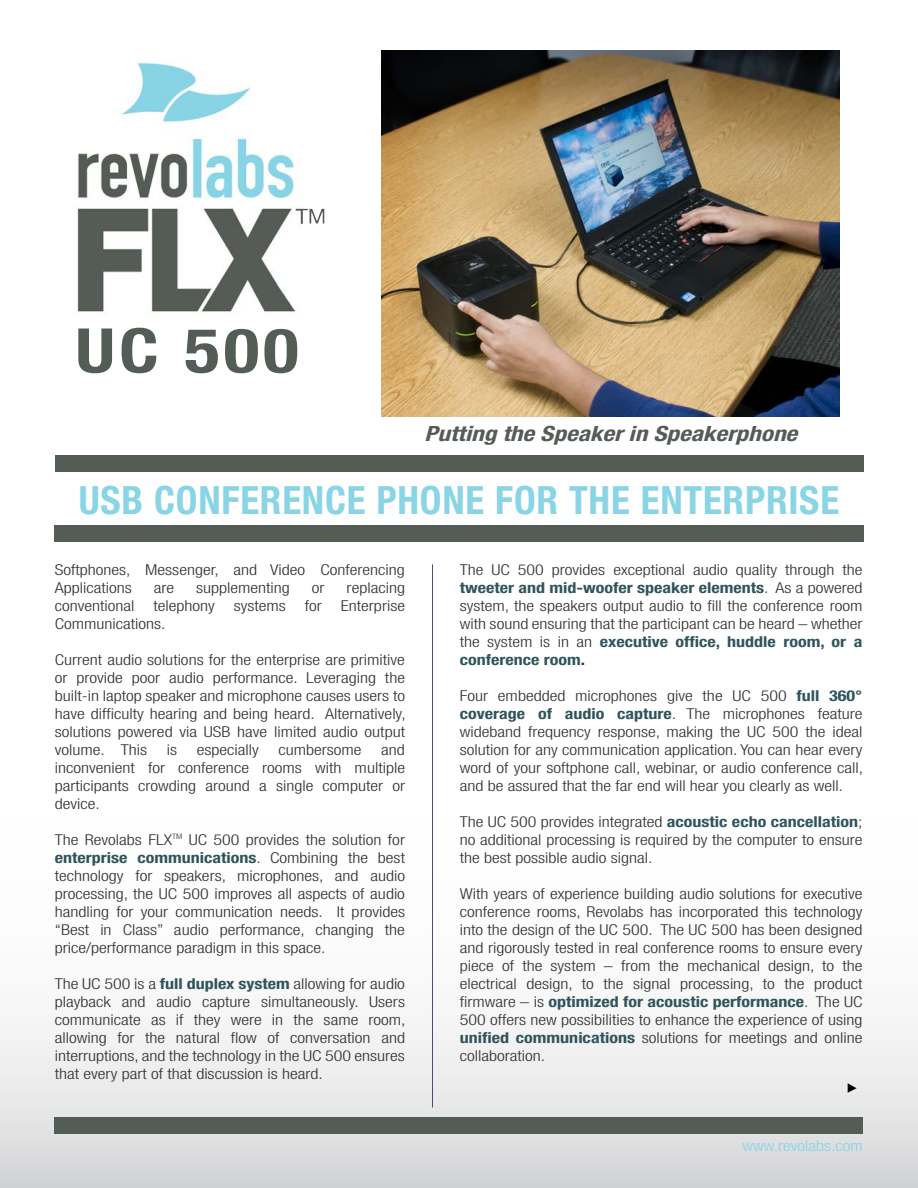
<style>
.page{position:relative;width:918px;height:1188px;background:#fff}
.page>*{position:absolute;margin:0;border:0;box-sizing:border-box;transform-origin:0 0}
.t1{font:700 condensed 61.5px "Helvetica Neue LT Std";color:#545c56;scale:1.2 1}
.t2{font:700 condensed 39px "Helvetica Neue LT Std";letter-spacing:.02em;color:#89d4e5}
.t3{font:italic 700 condensed 21px "Helvetica Neue LT Std";color:#555c56;scale:1.2 1}
.t4{font:300 condensed 15px/18px "Helvetica Neue LT Std";color:#333;text-align:justify;scale:1.2 1}
.t5{font:300 condensed 15px "Helvetica Neue LT Std";color:#88d4e6;scale:1.2 1}
.s1{font-weight:700;color:#2f545c}
.s2{font-weight:700}
</style>
<div class="page">
<img style="left:77px;top:62px;width:248px;height:251px">
<svg style="left:0;top:1013px;width:918px;height:175px"></svg>
<div style="left:54px;top:526px;width:810px;height:16px;background:#545c56"></div>
<div style="left:54px;top:1118px;width:808px;height:16px;background:#545c56"></div>
<div style="left:56px;top:456px;width:808px;height:16px;background:#545c56"></div>
<hr style="left:432px;top:564px;width:1px;height:543px;background:#554a6e">
<svg style="left:848px;top:1083px;width:9px;height:10px"></svg>
<img style="left:382px;top:50px;width:458px;height:367px">
<p class="t1" style="left:75px;top:313px;width:188px">UC 500</p>
<p class="t3" style="left:424px;top:421px;width:312px">Putting the Speaker in Speakerphone</p>
<p class="t2" style="left:79px;top:476px;width:762px">USB CONFERENCE PHONE FOR THE ENTERPRISE</p>
<p class="t4" style="left:55px;top:561px;width:293px">Softphones, Messenger, and Video Conferencing<br>Applications</p>
<p class="t4" style="left:154px;top:579px;width:18px">are</p>
<p class="t4" style="left:196px;top:579px;width:80px">supplementing</p>
<p class="t4" style="left:312px;top:579px;width:12px">or</p>
<p class="t4" style="left:347px;top:579px;width:50px">replacing</p>
<p class="t4" style="left:55px;top:597px;width:68px">conventional</p>
<p class="t4" style="left:153px;top:597px;width:53px">telephony</p>
<p class="t4" style="left:234px;top:597px;width:45px">systems</p>
<p class="t4" style="left:305px;top:597px;width:16px">for</p>
<p class="t4" style="left:341px;top:597px;width:55px">Enterprise</p>
<p class="t4" style="left:55px;top:615px;width:94px">Communications.</p>
<p class="t4" style="left:55px;top:651px;width:294px">Current audio solutions for the enterprise are primitive or provide poor audio performance. Leveraging the built-in laptop speaker and microphone causes users to have difficulty hearing and being heard. Alternatively, solutions powered via USB have limited audio output volume. This</p>
<p class="t4" style="left:55px;top:741px;width:293px;text-indent:326px">and inconvenient for conference rooms with multiple participants crowding around a single computer or device.</p>
<p class="t4" style="left:55px;top:831px;width:293px">The Revolabs FLX<sup>TM</sup> UC 500 provides the solution for <span class="s1">enterprise communications</span>. Combining the best technology for speakers, microphones, and audio processing, the UC 500 improves all aspects of audio handling for your communication needs. It provides “Best in Class” audio performance, changing the price/performance paradigm in this space.</p>
<p class="t4" style="left:55px;top:975px;width:294px">The UC 500 is a <span class="s1">full duplex system</span> allowing for audio playback and audio capture simultaneously. Users communicate as if they were in the same room, allowing for the natural flow of conversation and interruptions, and the technology in the UC 500 ensures that every part of that discussion is heard.</p>
<p class="t4" style="left:167px;top:741px;width:10px">is</p>
<p class="t4" style="left:197px;top:741px;width:53px">especially</p>
<p class="t4" style="left:278px;top:741px;width:71px">cumbersome</p>
<p class="t4" style="left:460px;top:561px;width:337px">The UC 500 provides exceptional audio quality through the <span class="s1">tweeter and mid-woofer speaker elements</span>. As a powered system, the speakers output audio to fill the conference room with sound ensuring that the participant can be heard – whether the system is in an <span class="s1">executive office, huddle room, or a conference room</span><span class="s2">.</span></p>
<p class="t4" style="left:460px;top:687px;width:338px">Four embedded microphones give the UC 500 <span class="s1">full 360° coverage of audio capture</span>. The microphones feature wideband frequency response, making the UC 500 the ideal solution for any communication application. You can hear every word of your softphone call, webinar, or audio conference call, and be assured that the far end will hear you clearly as well.</p>
<p class="t4" style="left:460px;top:813px;width:337px">The UC 500 provides integrated <span class="s1">acoustic echo cancellation</span>; no additional processing is required by the computer to ensure the best possible audio signal.</p>
<p class="t4" style="left:460px;top:885px;width:337px">With years of experience building audio solutions for executive conference rooms, Revolabs has incorporated this technology into the design of the UC 500. The UC 500 has been designed and rigorously tested in real conference rooms to ensure every piece of the system – from the mechanical design, to the electrical design, to the signal processing, to the product firmware – is <span class="s1">optimized for acoustic performance</span>. The UC 500 offers new possibilities to enhance the experience of using <span class="s1">unified communications</span> solutions for meetings and online collaboration.</p>
<p class="t5" style="left:743px;top:1137px;width:102px">www.revolabs.com</p>
</div>
